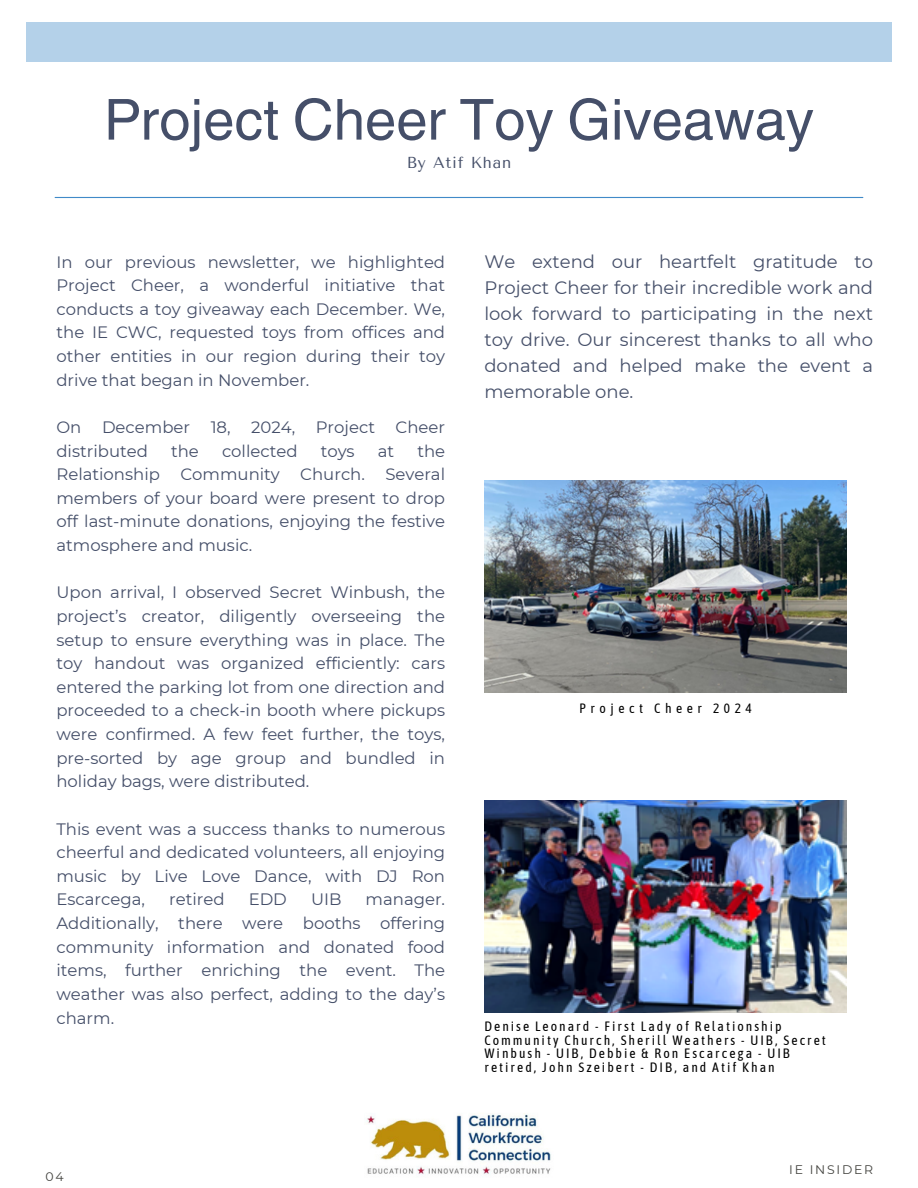
<style>
.page{position:relative;width:918px;height:1188px;background:#fff}
.page>*{position:absolute;margin:0;border:0;box-sizing:border-box;transform-origin:0 0}
.t1{font:56.55px "Helvetica World";color:#454f69}
.t2{font:18px/25.8px "Montserrat";color:#454f69;text-align:justify}
.t3{font:16.5px/23.7px "Montserrat";color:#454f69;text-align:justify}
.t4{font:15.9px "Tenor Sans";letter-spacing:.05em;color:#454f69}
.t5{font:13.5px/13.5px "Asap Condensed";letter-spacing:.15em;color:#000}
.t6{font:13.5px "Asap Condensed";letter-spacing:.34em;color:#000}
.t7{font:12.45px "Montserrat";letter-spacing:.14em;color:#444440}
</style>
<div class="page">
<img style="left:484px;top:801px;width:363px;height:211px">
<hr style="left:55px;top:197px;width:808px;height:1px;background:#408ac8">
<div style="left:26px;top:22px;width:865px;height:40px;background:#b4d1e9"></div>
<img style="left:366px;top:1113px;width:185px;height:62px">
<img style="left:484px;top:481px;width:363px;height:211px">
<p class="t1" style="left:104px;top:86px;width:711px">Project Cheer Toy Giveaway</p>
<h1 class="t4" style="left:407px;top:154px;width:106px">By Atif Khan</h1>
<h3 class="t3" style="left:56px;top:250px;width:390px">In our previous newsletter, we highlighted Project Cheer, a wonderful initiative that conducts a toy giveaway each December. We, the IE CWC, requested toys from offices and other entities in our region during their toy drive that began in November.</h3>
<p class="t3" style="left:56px;top:415px;width:390px">On December 18, 2024, Project Cheer distributed</p>
<p class="t3" style="left:56px;top:439px;width:390px;text-indent:361px">the Relationship Community Church. Several members of your board were present to drop off last-minute donations, enjoying the festive atmosphere and music.</p>
<h2 class="t3" style="left:56px;top:581px;width:390px">Upon arrival, I observed Secret Winbush, the project’s creator, diligently overseeing the setup to ensure everything was in place. The toy handout was organized efficiently: cars entered the parking lot from one direction and proceeded to a check-in booth where pickups were confirmed. A few feet further, the toys, pre-sorted by age group and bundled in holiday bags, were distributed.</h2>
<h2 class="t3" style="left:56px;top:817px;width:390px">This event was a success thanks to numerous cheerful and dedicated volunteers, all enjoying music by Live Love Dance, with DJ Ron Escarcega,</h2>
<p class="t3" style="left:171px;top:439px;width:29px">the</p>
<p class="t3" style="left:222px;top:439px;width:77px">collected</p>
<p class="t3" style="left:321px;top:439px;width:36px">toys</p>
<p class="t3" style="left:378px;top:439px;width:18px">at</p>
<h2 class="t3" style="left:169px;top:888px;width:57px">retired</h2>
<h2 class="t3" style="left:249px;top:888px;width:40px">EDD</h2>
<h2 class="t3" style="left:311px;top:888px;width:32px">UIB</h2>
<h2 class="t3" style="left:56px;top:888px;width:390px;text-indent:309px">manager.<br>Additionally, there were booths offering community information and donated food items, further enriching the event. The weather was also perfect, adding to the day’s charm.</h2>
<h2 class="t7" style="left:45px;top:1168px;width:20px">04</h2>
<h2 class="t2" style="left:484px;top:249px;width:390px">We extend our heartfelt gratitude to Project Cheer for their incredible work and look forward to participating in the next toy drive. Our sincerest thanks to all who donated and helped make the event a memorable one.</h2>
<p class="t6" style="left:579px;top:701px;width:174px">Project Cheer 2024</p>
<p class="t5" style="left:484px;top:1020px;width:343px">Denise Leonard - First Lady of Relationship Community Church, Sherill Weathers - UIB, Secret Winbush - UIB, Debbie &amp; Ron Escarcega - UIB retired, John Szeibert - DIB, and Atif Khan</p>
<h2 class="t7" style="left:789px;top:1162px;width:85px">IE INSIDER</h2>
</div>
